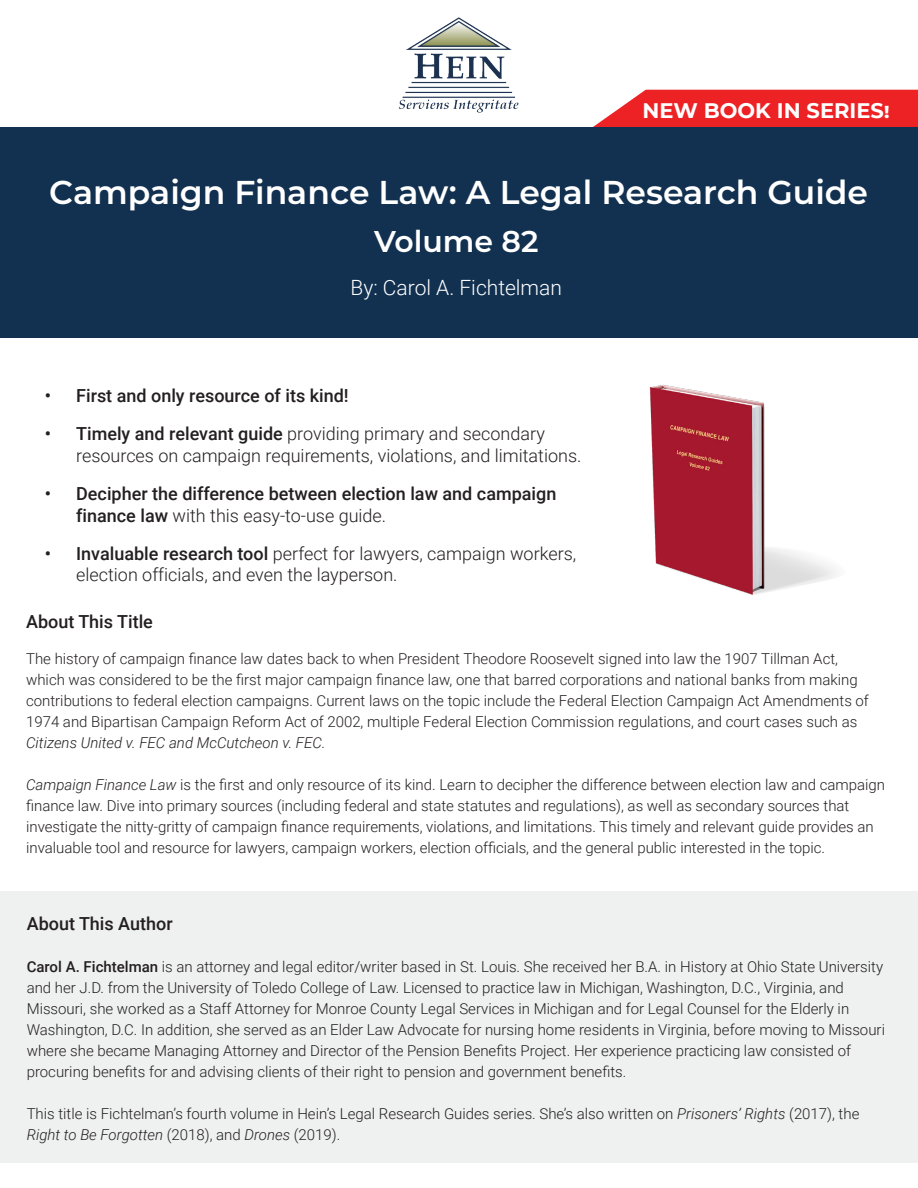
<style>
.page{position:relative;width:918px;height:1188px;background:#fff}
.page>*{position:absolute;margin:0;border:0;box-sizing:border-box;transform-origin:0 0}
.t1{font:600 33px "Montserrat";color:#fff}
.t2{font:600 30px "Montserrat";color:#fff}
.t3{font:300 21px "Roboto";color:#fff}
.t4{font:700 21px "Montserrat";color:#fff}
.t5{font:300 18px/21.6px "Roboto";color:#231f20}
.t6{font:500 18px/21.6px "Roboto";color:#231f20}
.t7{font:300 15px/21px "Roboto";color:#231f20}
.s1{font-weight:500}
.s2{font-weight:300}
.s3{font-style:italic}
</style>
<div class="page">
<svg style="left:497px;top:90px;width:421px;height:38px;fill:#ed2225"></svg>
<div style="left:1px;top:128px;width:917px;height:210px;background:#123150"></div>
<img style="left:399px;top:17px;width:130px;height:105px">
<div style="left:0;top:891px;width:918px;height:271px;background:#eff0f0"></div>
<img style="left:649px;top:384px;width:188px;height:211px">
<p class="t4" style="left:643px;top:95px;width:249px">NEW BOOK IN SERIES!</p>
<p class="t1" style="left:49px;top:169px;width:820px">Campaign Finance Law: A Legal Research Guide</p>
<p class="t2" style="left:374px;top:220px;width:166px">Volume 82</p>
<p class="t3" style="left:351px;top:273px;width:213px">By: Carol A. Fichtelman</p>
<p class="t6" style="left:45px;top:384px;width:306px">• First and only resource of its kind!</p>
<p class="t5" style="left:76px;top:422px;width:507px;text-indent:-32px"><span class="s1">• Timely and relevant guide</span> providing primary and secondary resources on campaign requirements, violations, and limitations.</p>
<p class="t6" style="left:76px;top:482px;width:482px;text-indent:-32px">• Decipher the difference between election law and campaign finance law <span class="s2">with this easy-to-use guide.</span></p>
<p class="t5" style="left:76px;top:542px;width:502px;text-indent:-32px"><span class="s1">• Invaluable research tool</span> perfect for lawyers, campaign workers, election officials, and even the layperson.</p>
<p class="t6" style="left:26px;top:610px;width:128px">About This Title</p>
<p class="t7" style="left:26px;top:648px;width:844px">The history of campaign finance law dates back to when President Theodore Roosevelt signed into law the 1907 Tillman Act, which was considered to be the first major campaign finance law, one that barred corporations and national banks from making contributions to federal election campaigns. Current laws on the topic include the Federal Election Campaign Act Amendments of 1974 and Bipartisan Campaign Reform Act of 2002, multiple Federal Election Commission regulations, and court cases such as <span class="s3">Citizens United v. FEC and McCutcheon v. FEC.</span></p>
<p class="t7" style="left:26px;top:774px;width:861px"><span class="s3">Campaign Finance Law</span> is the first and only resource of its kind. Learn to decipher the difference between election law and campaign finance law. Dive into primary sources (including federal and state statutes and regulations), as well as secondary sources that investigate the nitty-gritty of campaign finance requirements, violations, and limitations. This timely and relevant guide provides an invaluable tool and resource for lawyers, campaign workers, election officials, and the general public interested in the topic.</p>
<p class="t6" style="left:27px;top:912px;width:148px">About This Author</p>
<p class="t7" style="left:27px;top:955px;width:860px"><span class="s1">Carol A. Fichtelman</span> is an attorney and legal editor/writer based in St. Louis. She received her B.A. in History at Ohio State University and her J.D. from the University of Toledo College of Law. Licensed to practice law in Michigan, Washington, D.C., Virginia, and Missouri, she worked as a Staff Attorney for Monroe County Legal Services in Michigan and for Legal Counsel for the Elderly in Washington, D.C. In addition, she served as an Elder Law Advocate for nursing home residents in Virginia, before moving to Missouri where she became Managing Attorney and Director of the Pension Benefits Project. Her experience practicing law consisted of procuring benefits for and advising clients of their right to pension and government benefits.</p>
<p class="t7" style="left:27px;top:1102px;width:834px">This title is Fichtelman’s fourth volume in Hein’s Legal Research Guides series. She’s also written on <span class="s3">Prisoners’ Rights</span> (2017), the<br><span class="s3">Right to Be Forgotten</span> (2018), and <span class="s3">Drones</span> (2019).</p>
</div>
